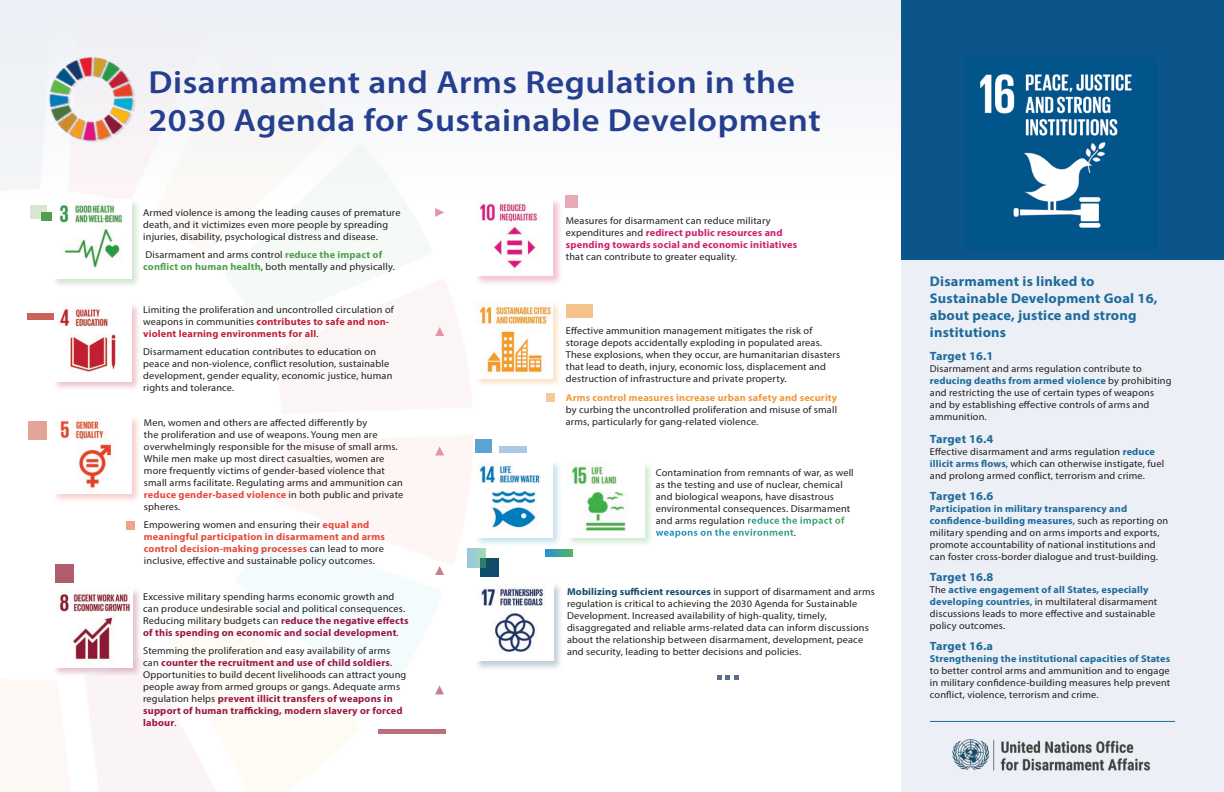
<style>
.page{position:relative;width:1224px;height:792px;background:#fff}
.page>*{position:absolute;margin:0;border:0;box-sizing:border-box;transform-origin:0 0}
.t1{font:600 32px/38.4px "Myriad Pro";letter-spacing:.015em;color:#253f8e;scale:1.1 1}
.t2{font:700 14px/16.8px "Myriad Pro";letter-spacing:.015em;color:#1e6b9b}
.t3{font:700 12px "Myriad Pro";letter-spacing:.015em;color:#1e6b9b}
.Text{font:10px/12px "Myriad Pro";letter-spacing:.015em;color:#231f20}
.s1{font-weight:700;color:#509f50}
.s2{font-weight:700;color:#c02337}
.s3{font-weight:700;color:#e54a39}
.s4{font-weight:700;color:#9b1747}
.s5{font-weight:700;color:#d01f6b}
.s6{font-weight:700;color:#f09a3b}
.s7{font-weight:700;color:#fff}
.s8{font-weight:700;color:#124c6c}
.s9{font-weight:700;color:#1e6b9b}
</style>
<div class="page">
<img style="left:86px;top:326px;width:413px;height:466px">
<div style="left:0;top:0;width:1224px;height:198px;background:#f4f5f7"></div>
<div style="left:901px;top:241px;width:323px;height:551px;background:#eceff5"></div>
<hr style="left:54px;top:0;width:1116px;height:1px;background:#1e6b9b">
<div style="left:901px;top:0;width:323px;height:259px;background:#0b558b"></div>
<div style="left:475px;top:582px;width:88px;height:89px;background:#124c6c;opacity:.27"></div>
<img style="left:476px;top:583px;width:77px;height:78px">
<div style="left:52px;top:199px;width:90px;height:90px;background:#509f50;opacity:.27"></div>
<img style="left:53px;top:200px;width:79px;height:79px">
<div style="left:52px;top:302px;width:89px;height:89px;background:#c02337;opacity:.27"></div>
<img style="left:53px;top:303px;width:78px;height:78px">
<div style="left:52px;top:415px;width:89px;height:89px;background:#e54a39;opacity:.27"></div>
<img style="left:53px;top:416px;width:78px;height:78px">
<div style="left:52px;top:588px;width:90px;height:90px;background:#9b1747;opacity:.27"></div>
<img style="left:53px;top:589px;width:79px;height:78px">
<div style="left:474px;top:197px;width:89px;height:89px;background:#d01f6b;opacity:.27"></div>
<img style="left:475px;top:198px;width:78px;height:78px">
<div style="left:475px;top:300px;width:88px;height:89px;background:#f09a3b;opacity:.27"></div>
<img style="left:476px;top:301px;width:77px;height:77px">
<div style="left:475px;top:459px;width:88px;height:89px;background:#2a93c9;opacity:.27"></div>
<img style="left:476px;top:460px;width:77px;height:78px">
<div style="left:566px;top:461px;width:88px;height:87px;background:#57b655;opacity:.27"></div>
<img style="left:567px;top:462px;width:77px;height:76px">
<svg style="left:435px;top:566px;width:9px;height:9px"></svg>
<svg style="left:435px;top:685px;width:9px;height:9px"></svg>
<svg style="left:435px;top:446px;width:9px;height:9px"></svg>
<svg style="left:435px;top:327px;width:9px;height:9px"></svg>
<svg style="left:435px;top:208px;width:9px;height:9px"></svg>
<div style="left:566px;top:304px;width:27px;height:14px;background:#f7c38c"></div>
<div style="left:499px;top:446px;width:27px;height:7px;background:#abc9e6"></div>
<div style="left:27px;top:313px;width:27px;height:7px;background:#cc6159"></div>
<svg style="left:546px;top:550px;width:27px;height:7px"></svg>
<hr style="left:378px;top:730px;width:68px;height:4px;background:#ba707b">
<div style="left:566px;top:196px;width:12px;height:12px;background:#e9a8b6"></div>
<div style="left:55px;top:564px;width:19px;height:19px;background:#b25d6d"></div>
<div style="left:28px;top:421px;width:19px;height:19px;background:#e2a496"></div>
<div style="left:480px;top:559px;width:19px;height:18px;background:#124c6c"></div>
<div style="left:546px;top:393px;width:9px;height:9px;background:#f8c895"></div>
<div style="left:126px;top:521px;width:9px;height:9px;background:#f1a189"></div>
<svg style="left:717px;top:675px;width:22px;height:5px"></svg>
<div style="left:476px;top:440px;width:16px;height:13px;background:#5ca3d2"></div>
<div style="left:30px;top:205px;width:17px;height:14px;background:#d9e6d4"></div>
<div style="left:41px;top:212px;width:11px;height:9px;background:#509f50"></div>
<img style="left:49px;top:56px;width:87px;height:86px">
<img style="left:980px;top:74px;width:152px;height:154px">
<img style="left:952px;top:739px;width:37px;height:31px">
<img style="left:993px;top:739px;width:158px;height:32px">
<hr style="left:930px;top:721px;width:245px;height:1px;background:#1e6b9b">
<svg style="left:467px;top:549px;width:19px;height:18px"></svg>
<h1 class="t1" style="left:149px;top:62px;width:613px">Disarmament and Arms Regulation in the<br>2030 Agenda for Sustainable Development</h1>
<p class="Text" style="left:143px;top:206px;width:259px">Armed violence is among the leading causes of premature death, and it victimizes even more people by spreading injuries, disability, psychological distress and disease.</p>
<p class="Text" style="left:143px;top:248px;width:253px">Disarmament and arms control <span class="s1">reduce the impact of conflict on human health</span>, both mentally and physically.</p>
<p class="Text" style="left:143px;top:303px;width:252px">Limiting the proliferation and uncontrolled circulation of weapons in communities <span class="s2">contributes to safe and non&shy;violent learning environments for all</span>.</p>
<p class="Text" style="left:143px;top:345px;width:251px">Disarmament education contributes to education on peace and non-violence, conflict resolution, sustainable development, gender equality, economic justice, human rights and tolerance.</p>
<p class="Text" style="left:144px;top:416px;width:261px">Men, women and others are affected differently by<br>the proliferation and use of weapons. Young men are overwhelmingly responsible for the misuse of small arms.<br>While men make up most direct casualties, women are more frequently victims of gender-based violence that small arms facilitate. Regulating arms and ammunition can <span class="s3">reduce gender-based violence</span> in both public and private spheres.</p>
<p class="Text" style="left:144px;top:519px;width:242px">Empowering women and ensuring their <span class="s3">equal and meaningful participation in disarmament and arms control decision-making processes</span> can lead to more inclusive, effective and sustainable policy outcomes.</p>
<p class="Text" style="left:143px;top:591px;width:267px">Excessive military spending harms economic growth and can produce undesirable social and political consequences.<br>Reducing military budgets can <span class="s4">reduce the negative effects of this spending on economic and social development</span>.</p>
<p class="Text" style="left:143px;top:645px;width:265px">Stemming the proliferation and easy availability of arms can <span class="s4">counter the recruitment and use of child soldiers</span>.<br>Opportunities to build decent livelihoods can attract young people away from armed groups or gangs. Adequate arms regulation helps <span class="s4">prevent illicit transfers of weapons in support of human trafficking, modern slavery or forced labour</span>.</p>
<p class="Text" style="left:566px;top:215px;width:233px">Measures for disarmament can reduce military expenditures and <span class="s5">redirect public resources and spending towards social and economic initiatives </span>that can contribute to greater equality.</p>
<p class="Text" style="left:566px;top:325px;width:276px">Effective ammunition management mitigates the risk of storage depots accidentally exploding in populated areas.<br>These explosions, when they occur, are humanitarian disasters that lead to death, injury, economic loss, displacement and destruction of infrastructure and private property.</p>
<p class="Text" style="left:566px;top:391px;width:273px;text-align:justify"><span class="s6">Arms control measures increase urban safety and security </span>by curbing the uncontrolled proliferation and misuse of small arms, particularly for gang-related violence.</p>
<p class="Text" style="left:656px;top:466px;width:200px">Contamination from remnants of war, as well as the testing and use of nuclear, chemical and biological weapons, have disastrous environmental consequences. Disarmament and arms regulation <span class="s7">reduce the impact of weapons on the environment</span>.</p>
<p class="Text" style="left:567px;top:586px;width:309px"><span class="s8">Mobilizing sufficient resources</span> in support of disarmament and arms regulation is critical to achieving the 2030 Agenda for Sustainable Development. Increased availability of high-quality, timely, disaggregated and reliable arms-related data can inform discussions about the relationship between disarmament, development, peace and security, leading to better decisions and policies.</p>
<h2 class="t2" style="left:930px;top:273px;width:229px">Disarmament is linked to<br>Sustainable Development Goal 16, about peace, justice and strong institutions</h2>
<h2 class="t3" style="left:930px;top:348px;width:65px">Target 16.1</h2>
<p class="Text" style="left:930px;top:363px;width:243px">Disarmament and arms regulation contribute to <span class="s9">reducing deaths from armed violence</span> by prohibiting and restricting the use of certain types of weapons and by establishing effective controls of arms and ammunition.</p>
<h2 class="t3" style="left:930px;top:432px;width:65px">Target 16.4</h2>
<p class="Text" style="left:930px;top:446px;width:236px">Effective disarmament and arms regulation <span class="s9">reduce illicit arms flows</span>, which can otherwise instigate, fuel and prolong armed conflict, terrorism and crime.</p>
<h2 class="t3" style="left:930px;top:488px;width:65px">Target 16.6</h2>
<p class="Text" style="left:930px;top:503px;width:240px"><span class="s9">Participation in military transparency and confidence-building measures</span>, such as reporting on military spending and on arms imports and exports, promote accountability of national institutions and can foster cross-border dialogue and trust-building.</p>
<h2 class="t3" style="left:930px;top:569px;width:65px">Target 16.8</h2>
<p class="Text" style="left:930px;top:584px;width:229px">The <span class="s9">active engagement of all States, especially developing countries</span>, in multilateral disarmament discussions leads to more effective and sustainable policy outcomes.</p>
<h2 class="t3" style="left:930px;top:638px;width:65px">Target 16.a</h2>
<p class="Text" style="left:930px;top:652px;width:242px;text-align:justify"><span class="s9">Strengthening the institutional capacities of States </span>to better control arms and ammunition and to engage in military confidence-building measures help prevent conflict, violence, terrorism and crime.</p>
</div>
